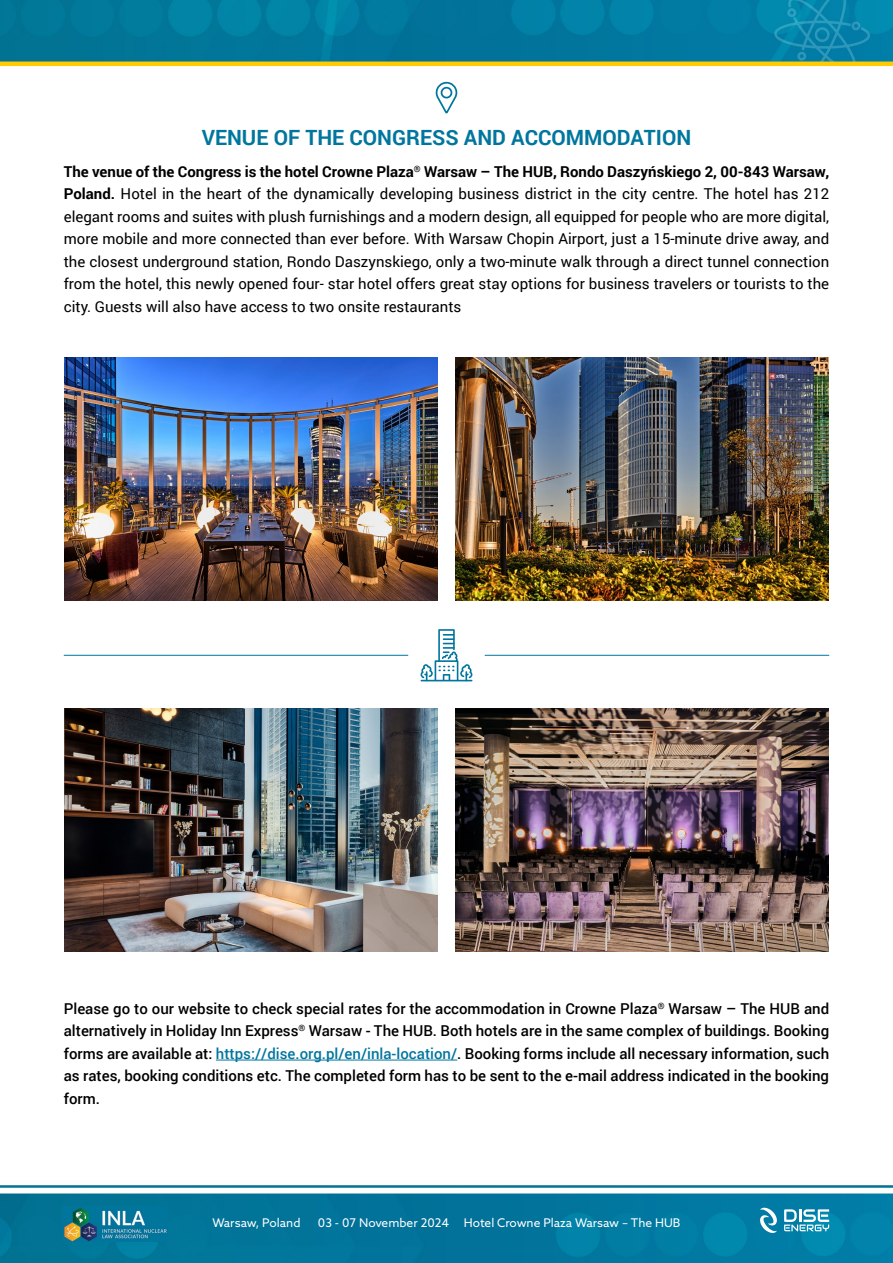
<style>
.page{position:relative;width:893px;height:1263px;background:#fff}
.page>*{position:absolute;margin:0;border:0;box-sizing:border-box;transform-origin:0 0}
.t1{font:700 21px "Roboto";color:#00769e}
.t2{font:15px/22.5px "Roboto";color:#000;text-align:justify}
.t3{font:500 15px/22.5px "Roboto";color:#000;text-align:justify}
.t4{font:12px "Azo Sans";color:#fff}
.s1{font-weight:700}
.s2{color:#00769e}
</style>
<div class="page">
<img style="left:0;top:0;width:893px;height:1263px">
<hr style="left:0;top:62px;width:893px;height:4px;background:#ffcb05">
<svg style="left:784px;top:1209px;width:45px;height:22px"></svg>
<svg style="left:760px;top:1208px;width:17px;height:25px"></svg>
<img style="left:63px;top:1206px;width:105px;height:36px">
<hr style="left:216px;top:1060px;width:241px;height:1px;background:#00769e">
<svg style="left:435px;top:81px;width:23px;height:34px"></svg>
<img style="left:65px;top:358px;width:372px;height:243px">
<img style="left:456px;top:358px;width:372px;height:243px">
<img style="left:65px;top:708px;width:372px;height:243px">
<img style="left:456px;top:708px;width:372px;height:243px">
<hr style="left:64px;top:655px;width:344px;height:1px;background:#00769e">
<svg style="left:421px;top:629px;width:51px;height:52px"></svg>
<hr style="left:485px;top:655px;width:344px;height:1px;background:#00769e">
<h1 class="t1" style="left:202px;top:123px;width:491px">VENUE OF THE CONGRESS AND ACCOMMODATION</h1>
<p class="t2" style="left:64px;top:160px;width:767px"><span class="s1">The venue of the Congress is the hotel Crowne Plaza</span><sup>®</sup> <span class="s1">Warsaw – The HUB, Rondo Daszyńskiego 2, 00-843 Warsaw, Poland.</span> Hotel in the heart of the dynamically developing business district in the city centre. The hotel has 212 elegant rooms and suites with plush furnishings and a modern design, all equipped for people who are more digital, more mobile and more connected than ever before. With Warsaw Chopin Airport, just a 15-minute drive away, and the closest underground station, Rondo Daszynskiego, only a two-minute walk through a direct tunnel connection from the hotel, this newly opened four- star hotel offers great stay options for business travelers or tourists to the city. Guests will also have access to two onsite restaurants</p>
<p class="t3" style="left:64px;top:997px;width:767px">Please go to our website to check special rates for the accommodation in Crowne Plaza<sup>®</sup> Warsaw – The HUB and alternatively in Holiday Inn Express<sup>®</sup> Warsaw - The HUB. Both hotels are in the same complex of buildings. Booking forms are available at: <span class="s2">https://dise.org.pl/en/inla-location/</span>. Booking forms include all necessary information, such as rates, booking conditions etc. The completed form has to be sent to the e-mail address indicated in the booking form.</p>
<p class="t4" style="left:212px;top:1214px;width:90px">Warsaw, Poland</p>
<p class="t4" style="left:318px;top:1214px;width:364px">03 - 07 November 2024 Hotel Crowne Plaza Warsaw – The HUB</p>
</div>
